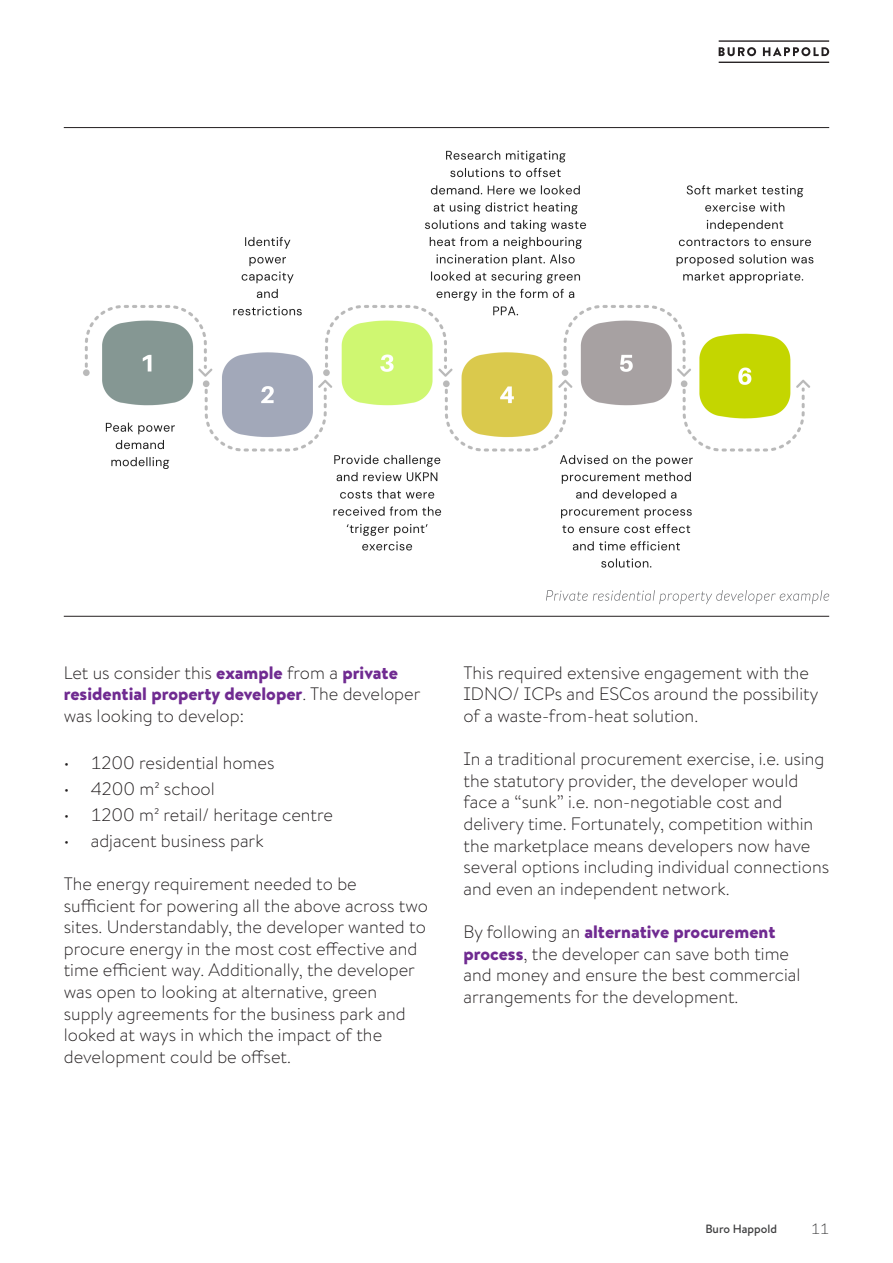
<style>
.page{position:relative;width:893px;height:1263px;background:#fff}
.page>*{position:absolute;margin:0;border:0;box-sizing:border-box;transform-origin:0 0}
.Body_text{font:300 18px/21.6px "BH Brandon Text";color:#231f20}
.t1{font:300 15px "BH Brandon Text";color:#3e3e3f}
.t2{font:500 12px "BH Brandon Text";color:#3e3e3f}
.s1{font-weight:900;color:#702b91}
</style>
<div class="page">
<svg style="left:719px;top:47px;width:37px;height:9px"></svg>
<svg style="left:763px;top:47px;width:66px;height:9px"></svg>
<hr style="left:719px;top:40px;width:110px;height:2px;background:#231f20">
<hr style="left:719px;top:62px;width:110px;height:1px;background:#231f20">
<img style="left:64px;top:128px;width:765px;height:440px">
<hr style="left:64px;top:127px;width:765px;height:1px;background:#231f20">
<hr style="left:64px;top:616px;width:765px;height:1px;background:#231f20">
<svg style="left:546px;top:590px;width:283px;height:14px"></svg>
<p class="Body_text" style="left:64px;top:661px;width:358px">Let us consider this <span class="s1">example</span> from a <span class="s1">private residential property developer</span>. The developer was looking to develop:</p>
<p class="Body_text" style="left:64px;top:751px;width:212px">• 1200 residential homes</p>
<p class="Body_text" style="left:64px;top:777px;width:153px">• 4200 m2 school</p>
<p class="Body_text" style="left:64px;top:803px;width:271px">• 1200 m2 retail/ heritage centre</p>
<p class="Body_text" style="left:64px;top:829px;width:201px">• adjacent business park</p>
<p class="Body_text" style="left:64px;top:872px;width:366px">The energy requirement needed to be sufficient for powering all the above across two sites. Understandably, the developer wanted to procure energy in the most cost effective and time efficient way. Additionally, the developer was open to looking at alternative, green supply agreements for the business park and looked at ways in which the impact of the development could be offset.</p>
<p class="Body_text" style="left:463px;top:661px;width:356px">This required extensive engagement with the<br>IDNO/ ICPs and ESCos around the possibility of a waste-from-heat solution.</p>
<p class="Body_text" style="left:463px;top:747px;width:367px">In a traditional procurement exercise, i.e. using the statutory provider, the developer would face a “sunk” i.e. non-negotiable cost and delivery time. Fortunately, competition within the marketplace means developers now have several options including individual connections and even an independent network.</p>
<p class="Body_text" style="left:463px;top:920px;width:339px">By following an <span class="s1">alternative procurement process</span>, the developer can save both time and money and ensure the best commercial arrangements for the development.</p>
<p class="t2" style="left:705px;top:1221px;width:73px">Buro Happold</p>
<p class="t1" style="left:811px;top:1219px;width:19px">11</p>
</div>
